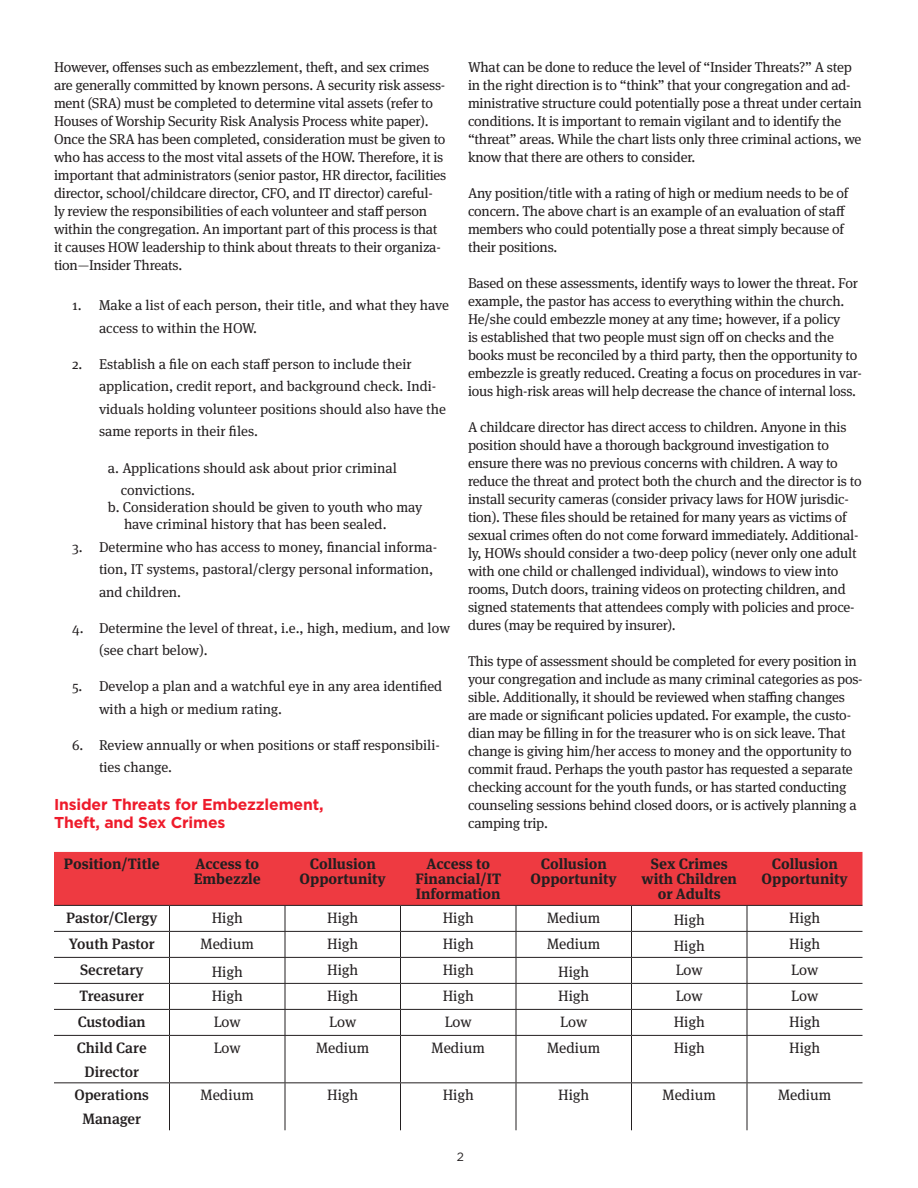
<style>
.page{position:relative;width:918px;height:1188px;background:#fff}
.page>*{position:absolute;margin:0;border:0;box-sizing:border-box;transform-origin:0 0}
.t1{font:700 15.75px/18px "Gotham";letter-spacing:-.01em;color:#ee1b2b}
.t2{font:15px "Meta Serif OT";color:#231f20}
.t3{font:700 15px/15px "Meta Serif OT";color:#231f20;text-align:center}
.t4{font:500 15px/24px "Meta Serif OT";color:#231f20;text-align:center}
.Body{font:14.25px/18px "Meta Serif OT";letter-spacing:-.015em;color:#231f20}
.t5{font:12px "Gotham";color:#231f20}
</style>
<div class="page">
<svg style="left:54px;top:852px;width:808px;height:183px"></svg>
<hr style="left:54px;top:1035px;width:116px;height:1px;background:#231f20">
<hr style="left:170px;top:1035px;width:115px;height:1px;background:#231f20">
<hr style="left:169px;top:1036px;width:1px;height:46px;background:#231f20">
<hr style="left:285px;top:1035px;width:115px;height:1px;background:#231f20">
<hr style="left:285px;top:1036px;width:1px;height:46px;background:#231f20">
<hr style="left:400px;top:1035px;width:116px;height:1px;background:#231f20">
<hr style="left:400px;top:1036px;width:1px;height:46px;background:#231f20">
<hr style="left:516px;top:1035px;width:116px;height:1px;background:#231f20">
<hr style="left:516px;top:1036px;width:1px;height:46px;background:#231f20">
<hr style="left:632px;top:1035px;width:115px;height:1px;background:#231f20">
<hr style="left:631px;top:1036px;width:1px;height:46px;background:#231f20">
<hr style="left:747px;top:1035px;width:115px;height:1px;background:#231f20">
<hr style="left:747px;top:1036px;width:1px;height:46px;background:#231f20">
<hr style="left:54px;top:1082px;width:116px;height:1px;background:#231f20">
<hr style="left:170px;top:1082px;width:115px;height:1px;background:#231f20">
<hr style="left:169px;top:1083px;width:1px;height:47px;background:#231f20">
<hr style="left:285px;top:1082px;width:115px;height:1px;background:#231f20">
<hr style="left:285px;top:1083px;width:1px;height:47px;background:#231f20">
<hr style="left:400px;top:1082px;width:116px;height:1px;background:#231f20">
<hr style="left:400px;top:1083px;width:1px;height:47px;background:#231f20">
<hr style="left:516px;top:1082px;width:116px;height:1px;background:#231f20">
<hr style="left:516px;top:1083px;width:1px;height:47px;background:#231f20">
<hr style="left:632px;top:1082px;width:115px;height:1px;background:#231f20">
<hr style="left:631px;top:1083px;width:1px;height:47px;background:#231f20">
<hr style="left:747px;top:1082px;width:115px;height:1px;background:#231f20">
<hr style="left:747px;top:1083px;width:1px;height:47px;background:#231f20">
<p class="Body" style="left:54px;top:58px;width:394px">However, offenses such as embezzlement, theft, and sex crimes are generally committed by known persons. A security risk assess&shy;ment (SRA) must be completed to determine vital assets (refer to Houses of Worship Security Risk Analysis Process white paper).<br>Once the SRA has been completed, consideration must be given to who has access to the most vital assets of the HOW. Therefore, it is important that administrators (senior pastor, HR director, facilities director, school/childcare director, CFO, and IT director) careful&shy;ly review the responsibilities of each volunteer and staff person within the congregation. An important part of this process is that it causes HOW leadership to think about threats to their organiza&shy;tion—Insider Threats.</p>
<p class="Body" style="left:99px;top:294px;width:351px;line-height:22.5px;text-indent:-27px">1. Make a list of each person, their title, and what they have access to within the HOW.</p>
<p class="Body" style="left:99px;top:353px;width:348px;line-height:22.5px;text-indent:-27px">2. Establish a file on each staff person to include their application, credit report, and background check. Indi&shy;viduals holding volunteer positions should also have the same reports in their files.</p>
<p class="Body" style="left:121px;top:456px;width:278px;line-height:22.5px;text-indent:-13px">a. Applications should ask about prior criminal convictions.</p>
<p class="Body" style="left:124px;top:499px;width:300px;line-height:17.1px;text-indent:-16px">b. Consideration should be given to youth who may have criminal history that has been sealed.</p>
<p class="Body" style="left:99px;top:535px;width:340px;line-height:22.5px;text-indent:-27px">3. Determine who has access to money, financial informa&shy;tion, IT systems, pastoral/clergy personal information, and children.</p>
<p class="Body" style="left:99px;top:616px;width:352px;line-height:22.5px;text-indent:-27px">4. Determine the level of threat, i.e., high, medium, and low (see chart below).</p>
<p class="Body" style="left:99px;top:675px;width:345px;line-height:22.5px;text-indent:-27px">5. Develop a plan and a watchful eye in any area identified with a high or medium rating.</p>
<p class="Body" style="left:99px;top:733px;width:343px;line-height:22.5px;text-indent:-27px">6. Review annually or when positions or staff responsibili&shy;ties change.</p>
<h1 class="t1" style="left:54px;top:795px;width:271px">Insider Threats for Embezzlement,<br>Theft, and Sex Crimes</h1>
<p class="Body" style="left:468px;top:58px;width:395px">What can be done to reduce the level of “Insider Threats?” A step in the right direction is to “think” that your congregation and ad&shy;ministrative structure could potentially pose a threat under certain conditions. It is important to remain vigilant and to identify the “threat” areas. While the chart lists only three criminal actions, we know that there are others to consider.</p>
<p class="Body" style="left:468px;top:184px;width:382px">Any position/title with a rating of high or medium needs to be of concern. The above chart is an example of an evaluation of staff members who could potentially pose a threat simply because of their positions.</p>
<p class="Body" style="left:468px;top:274px;width:395px">Based on these assessments, identify ways to lower the threat. For example, the pastor has access to everything within the church.<br>He/she could embezzle money at any time; however, if a policy<br>is established that two people must sign off on checks and the books must be reconciled by a third party, then the opportunity to embezzle is greatly reduced. Creating a focus on procedures in var&shy;ious high-risk areas will help decrease the chance of internal loss.</p>
<p class="Body" style="left:468px;top:418px;width:395px">A childcare director has direct access to children. Anyone in this position should have a thorough background investigation to ensure there was no previous concerns with children. A way to reduce the threat and protect both the church and the director is to install security cameras (consider privacy laws for HOW jurisdic&shy;tion). These files should be retained for many years as victims of sexual crimes often do not come forward immediately. Additional&shy;ly, HOWs should consider a two-deep policy (never only one adult with one child or challenged individual), windows to view into rooms, Dutch doors, training videos on protecting children, and signed statements that attendees comply with policies and proce&shy;dures (may be required by insurer).</p>
<p class="Body" style="left:468px;top:652px;width:396px">This type of assessment should be completed for every position in your congregation and include as many criminal categories as pos&shy;sible. Additionally, it should be reviewed when staffing changes are made or significant policies updated. For example, the custo&shy;dian may be filling in for the treasurer who is on sick leave. That change is giving him/her access to money and the opportunity to commit fraud. Perhaps the youth pastor has requested a separate checking account for the youth funds, or has started conducting counseling sessions behind closed doors, or is actively planning a camping trip.</p>
<p class="t3" style="left:64px;top:857px;width:97px">Position/Title</p>
<p class="t3" style="left:194px;top:857px;width:69px;text-align:left">Access to<br>Embezzle</p>
<p class="t3" style="left:300px;top:857px;width:88px">Collusion<br>Opportunity</p>
<p class="t3" style="left:415px;top:857px;width:87px">Access to<br>Financial/IT<br>Information</p>
<p class="t3" style="left:531px;top:857px;width:88px">Collusion<br>Opportunity</p>
<p class="t3" style="left:641px;top:857px;width:97px">Sex Crimes with Children or Adults</p>
<p class="t3" style="left:762px;top:857px;width:88px">Collusion<br>Opportunity</p>
<p class="t4" style="left:66px;top:906px;width:93px">Pastor/Clergy</p>
<p class="t2" style="left:212px;top:908px;width:33px">High</p>
<p class="t2" style="left:327px;top:908px;width:33px">High</p>
<p class="t2" style="left:443px;top:908px;width:33px">High</p>
<p class="t2" style="left:547px;top:908px;width:55px">Medium</p>
<p class="t2" style="left:674px;top:910px;width:33px">High</p>
<p class="t2" style="left:789px;top:908px;width:33px">High</p>
<p class="t4" style="left:69px;top:932px;width:87px">Youth Pastor</p>
<p class="t2" style="left:201px;top:934px;width:55px">Medium</p>
<p class="t2" style="left:327px;top:934px;width:33px">High</p>
<p class="t2" style="left:443px;top:934px;width:33px">High</p>
<p class="t2" style="left:547px;top:934px;width:55px">Medium</p>
<p class="t2" style="left:674px;top:936px;width:33px">High</p>
<p class="t2" style="left:789px;top:934px;width:33px">High</p>
<p class="t4" style="left:80px;top:958px;width:65px">Secretary</p>
<p class="t2" style="left:212px;top:962px;width:33px">High</p>
<p class="t2" style="left:327px;top:960px;width:33px">High</p>
<p class="t2" style="left:443px;top:960px;width:33px">High</p>
<p class="t2" style="left:558px;top:962px;width:33px">High</p>
<p class="t2" style="left:676px;top:960px;width:29px">Low</p>
<p class="t2" style="left:791px;top:960px;width:29px">Low</p>
<p class="t4" style="left:80px;top:984px;width:66px">Treasurer</p>
<p class="t2" style="left:212px;top:986px;width:33px">High</p>
<p class="t2" style="left:327px;top:986px;width:33px">High</p>
<p class="t2" style="left:443px;top:986px;width:33px">High</p>
<p class="t2" style="left:558px;top:986px;width:33px">High</p>
<p class="t2" style="left:676px;top:986px;width:29px">Low</p>
<p class="t2" style="left:791px;top:986px;width:29px">Low</p>
<p class="t4" style="left:78px;top:1010px;width:70px">Custodian</p>
<p class="t2" style="left:214px;top:1012px;width:29px">Low</p>
<p class="t2" style="left:329px;top:1012px;width:29px">Low</p>
<p class="t2" style="left:445px;top:1012px;width:29px">Low</p>
<p class="t2" style="left:560px;top:1012px;width:29px">Low</p>
<p class="t2" style="left:674px;top:1012px;width:33px">High</p>
<p class="t2" style="left:789px;top:1012px;width:33px">High</p>
<p class="t4" style="left:77px;top:1036px;width:71px">Child Care<br>Director</p>
<p class="t2" style="left:214px;top:1038px;width:29px">Low</p>
<p class="t2" style="left:316px;top:1038px;width:55px">Medium</p>
<p class="t2" style="left:432px;top:1038px;width:55px">Medium</p>
<p class="t2" style="left:547px;top:1038px;width:55px">Medium</p>
<p class="t2" style="left:674px;top:1038px;width:33px">High</p>
<p class="t2" style="left:789px;top:1038px;width:33px">High</p>
<p class="t4" style="left:74px;top:1083px;width:76px">Operations<br>Manager</p>
<p class="t2" style="left:201px;top:1086px;width:55px">Medium</p>
<p class="t2" style="left:327px;top:1086px;width:33px">High</p>
<p class="t2" style="left:443px;top:1086px;width:33px">High</p>
<p class="t2" style="left:558px;top:1086px;width:33px">High</p>
<p class="t2" style="left:663px;top:1086px;width:55px">Medium</p>
<p class="t2" style="left:778px;top:1086px;width:55px">Medium</p>
<p class="t5" style="left:457px;top:1150px;width:9px">2</p>
</div>
